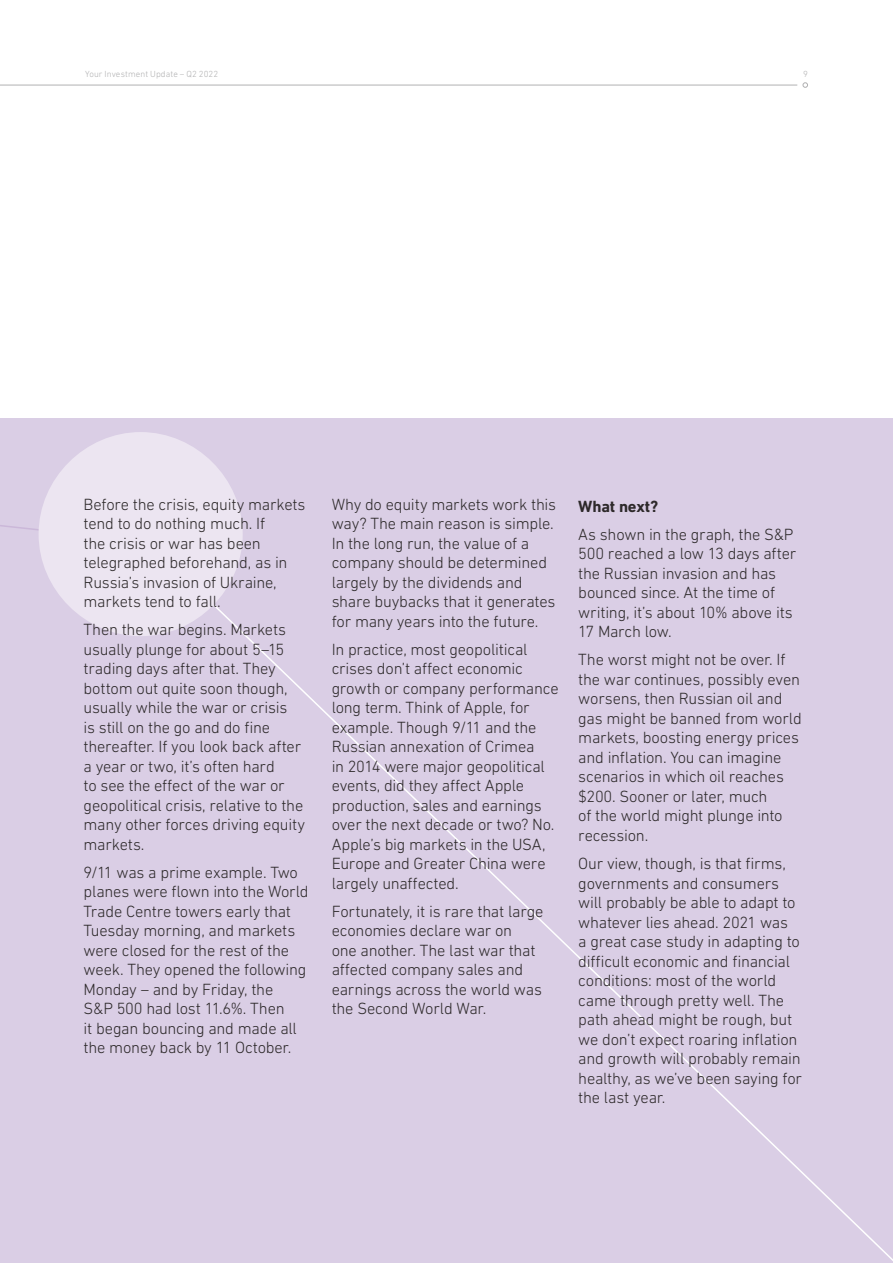
<style>
.page{position:relative;width:893px;height:1263px;background:#fff}
.page>*{position:absolute;margin:0;border:0;box-sizing:border-box;transform-origin:0 0}
.Content_Body_Light_1{font:300 16.5px/19.5px "DIN Next LT Pro";letter-spacing:-.015em;color:#2d292a}
.Content_Body_Light_1-2{font:700 16.5px "DIN Next LT Pro";letter-spacing:-.01em;color:#2d292a}
.t1{font:300 9px "DIN Next LT Pro";letter-spacing:.01em;color:#b1b1b2}
</style>
<div class="page">
<div style="left:0;top:418px;width:893px;height:845px;background:#dacee5"></div>
<svg style="left:0;top:495px;width:47px;height:35px"></svg>
<div style="left:39px;top:432px;width:204px;height:204px;background:#ece5f1;border-radius:50%"></div>
<svg style="left:803px;top:82px;width:5px;height:6px"></svg>
<hr style="left:0;top:85px;width:797px;height:1px;background:#b1b1b2">
<p class="t1" style="left:85px;top:68px;width:135px">Your Investment Update – Q2 2022</p>
<p class="t1" style="left:803px;top:68px;width:6px">9</p>
<p class="Content_Body_Light_1" style="left:84px;top:494px;width:223px">Before the crisis, equity markets tend to do nothing much. If<br>the crisis or war has been telegraphed beforehand, as in<br>Russia’s invasion of Ukraine, markets tend to fall.</p>
<p class="Content_Body_Light_1" style="left:84px;top:620px;width:223px">Then the war begins. Markets usually plunge for about 5–15 trading days after that. They bottom out quite soon though, usually while the war or crisis<br>is still on the go and do fine thereafter. If you look back after a year or two, it’s often hard<br>to see the effect of the war or geopolitical crisis, relative to the many other forces driving equity markets.</p>
<p class="Content_Body_Light_1" style="left:84px;top:862px;width:227px">9/11 was a prime example. Two planes were flown into the World<br>Trade Centre towers early that<br>Tuesday morning, and markets were closed for the rest of the week. They opened the following<br>Monday – and by Friday, the<br>S&amp;P 500 had lost 11.6%. Then<br>it began bouncing and made all the money back by 11 October.</p>
<p class="Content_Body_Light_1" style="left:332px;top:494px;width:226px">Why do equity markets work this way? The main reason is simple.<br>In the long run, the value of a company should be determined largely by the dividends and share buybacks that it generates for many years into the future.</p>
<p class="Content_Body_Light_1" style="left:332px;top:639px;width:228px">In practice, most geopolitical crises don’t affect economic growth or company performance long term. Think of Apple, for example. Though 9/11 and the<br>Russian annexation of Crimea<br>in 2014 were major geopolitical events, did they affect Apple production, sales and earnings over the next decade or two? No.<br>Apple’s big markets in the USA,<br>Europe and Greater China were largely unaffected.</p>
<p class="Content_Body_Light_1" style="left:332px;top:901px;width:213px">Fortunately, it is rare that large economies declare war on<br>one another. The last war that affected company sales and earnings across the world was the Second World War.</p>
<p class="Content_Body_Light_1-2" style="left:578px;top:497px;width:81px">What next?</p>
<p class="Content_Body_Light_1" style="left:578px;top:524px;width:220px">As shown in the graph, the S&amp;P<br>500 reached a low 13 days after the Russian invasion and has bounced since. At the time of writing, it’s about 10% above its<br>17 March low.</p>
<p class="Content_Body_Light_1" style="left:578px;top:650px;width:225px">The worst might not be over. If the war continues, possibly even worsens, then Russian oil and gas might be banned from world markets, boosting energy prices and inflation. You can imagine scenarios in which oil reaches $200. Sooner or later, much<br>of the world might plunge into recession.</p>
<p class="Content_Body_Light_1" style="left:578px;top:853px;width:225px">Our view, though, is that firms, governments and consumers will probably be able to adapt to whatever lies ahead. 2021 was<br>a great case study in adapting to difficult economic and financial conditions: most of the world came through pretty well. The path ahead might be rough, but we don’t expect roaring inflation and growth will probably remain healthy, as we’ve been saying for the last year.</p>
</div>
